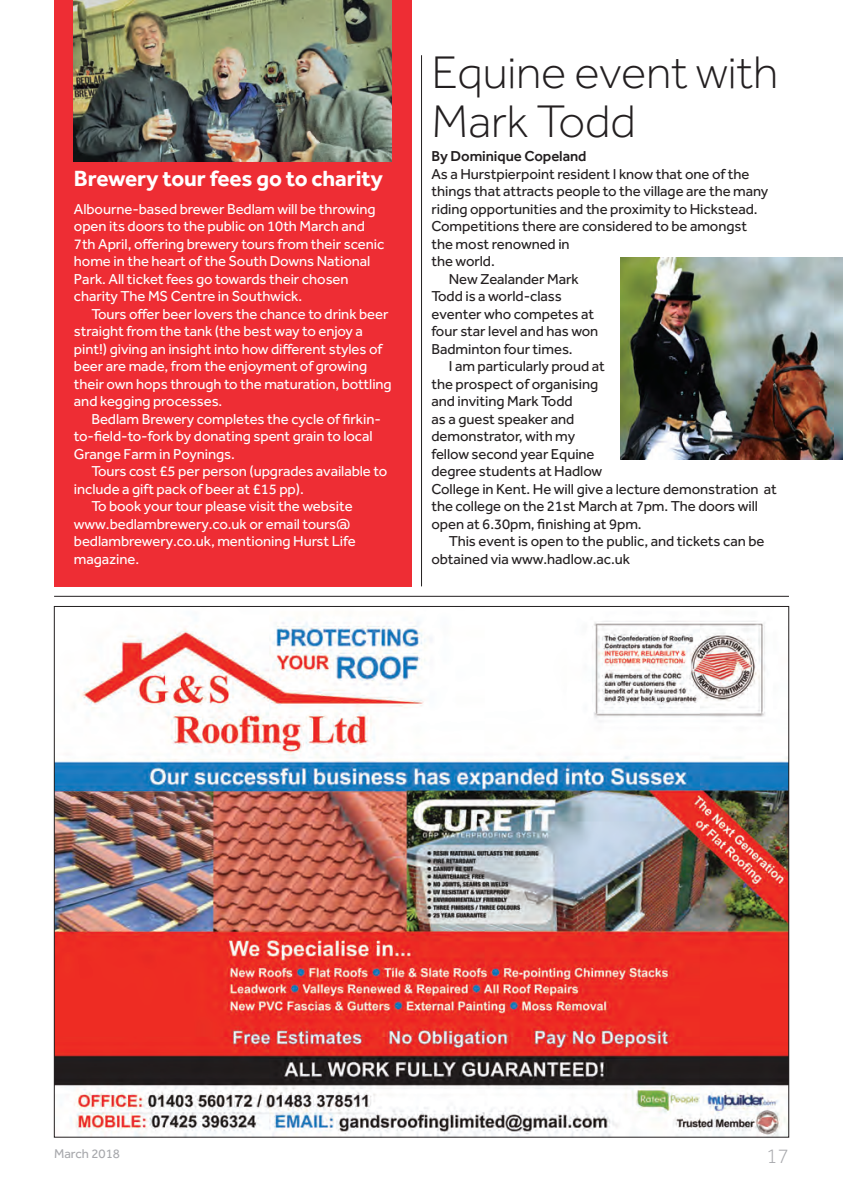
<style>
.page{position:relative;width:843px;height:1195px;background:#fff}
.page>*{position:absolute;margin:0;border:0;box-sizing:border-box;transform-origin:0 0}
.t1{font:300 47.25px/49px "Effra";letter-spacing:-.005em;color:#231f20}
.t2{font:700 22.75px "Effra";letter-spacing:-.005em;color:#fff}
.t3{font:300 21px "Effra";color:#a8a9ad}
.t4{font:14.88px/17.5px "Effra";letter-spacing:-.005em;color:#fff}
.t5{font:14.88px "Effra";letter-spacing:-.005em;color:#231f20}
.t6{font:500 14.88px "Effra";letter-spacing:-.005em;color:#231f20}
.t7{font:13.12px "Effra";color:#a8a9ad}
</style>
<div class="page">
<img style="left:56px;top:621px;width:730px;height:514px">
<hr style="left:54px;top:596px;width:734px;height:1px;background:#231f20">
<div style="left:54px;top:0;width:357px;height:586px;background:#ee2d34"></div>
<img style="left:74px;top:0;width:317px;height:161px">
<hr style="left:421px;top:55px;width:1px;height:531px;background:#231f20">
<img style="left:620px;top:257px;width:222px;height:202px">
<h2 class="t2" style="left:74px;top:165px;width:310px">Brewery tour fees go to charity</h2>
<p class="t4" style="left:74px;top:200px;width:312px">Albourne-based brewer Bedlam will be throwing open its doors to the public on 10th March and 7th April, offering brewery tours from their scenic home in the heart of the South Downs National Park. All ticket fees go towards their chosen charity The MS Centre in Southwick.</p>
<p class="t4" style="left:74px;top:305px;width:319px;text-indent:17px">Tours offer beer lovers the chance to drink beer straight from the tank (the best way to enjoy a pint!) giving an insight into how different styles of beer are made, from the enjoyment of growing their own hops through to the maturation, bottling and kegging processes.</p>
<p class="t4" style="left:74px;top:410px;width:308px;text-indent:17px">Bedlam Brewery completes the cycle of firkin&shy;to-field-to-fork by donating spent grain to local<br>Grange Farm in Poynings.</p>
<p class="t4" style="left:91px;top:462px;width:297px">Tours cost £5 per person (upgrades available to</p>
<p class="t4" style="left:74px;top:480px;width:231px">include a gift pack of beer at £15 pp).</p>
<p class="t4" style="left:91px;top:497px;width:263px">To book your tour please visit the website</p>
<p class="t4" style="left:74px;top:515px;width:278px">www.bedlambrewery.co.uk or email tours@</p>
<p class="t4" style="left:74px;top:532px;width:283px">bedlambrewery.co.uk, mentioning Hurst Life</p>
<p class="t4" style="left:74px;top:550px;width:67px">magazine.</p>
<h1 class="t1" style="left:431px;top:47px;width:348px">Equine event with<br>Mark Todd</h1>
<p class="t6" style="left:431px;top:147px;width:156px">By Dominique Copeland</p>
<p class="t5" style="left:431px;top:165px;width:319px">As a Hurstpierpoint resident I know that one of the</p>
<p class="t5" style="left:431px;top:183px;width:338px">things that attracts people to the village are the many</p>
<p class="t5" style="left:431px;top:200px;width:327px">riding opportunities and the proximity to Hickstead.</p>
<p class="t5" style="left:431px;top:218px;width:317px">Competitions there are considered to be amongst</p>
<p class="t5" style="left:431px;top:235px;width:140px">the most renowned in</p>
<p class="t5" style="left:431px;top:253px;width:65px">the world.</p>
<p class="t5" style="left:448px;top:270px;width:131px">New Zealander Mark</p>
<p class="t5" style="left:431px;top:288px;width:132px">Todd is a world-class</p>
<p class="t5" style="left:431px;top:305px;width:164px">eventer who competes at</p>
<p class="t5" style="left:431px;top:322px;width:168px">four star level and has won</p>
<p class="t5" style="left:431px;top:340px;width:143px">Badminton four times.</p>
<p class="t5" style="left:448px;top:357px;width:157px">I am particularly proud at</p>
<p class="t5" style="left:431px;top:375px;width:168px">the prospect of organising</p>
<p class="t5" style="left:431px;top:392px;width:143px">and inviting Mark Todd</p>
<p class="t5" style="left:431px;top:410px;width:144px">as a guest speaker and</p>
<p class="t5" style="left:431px;top:427px;width:145px">demonstrator, with my</p>
<p class="t5" style="left:431px;top:445px;width:164px">fellow second year Equine</p>
<p class="t5" style="left:431px;top:462px;width:172px">degree students at Hadlow</p>
<p class="t5" style="left:431px;top:480px;width:346px">College in Kent. He will give a lecture demonstration at</p>
<p class="t5" style="left:431px;top:497px;width:328px">the college on the 21st March at 7pm. The doors will</p>
<p class="t5" style="left:431px;top:515px;width:212px">open at 6.30pm, finishing at 9pm.</p>
<p class="t5" style="left:448px;top:532px;width:317px">This event is open to the public, and tickets can be</p>
<p class="t5" style="left:431px;top:550px;width:200px">obtained via www.hadlow.ac.uk</p>
<p class="t7" style="left:54px;top:1145px;width:67px">March 2018</p>
<h3 class="t3" style="left:765px;top:1143px;width:24px">17</h3>
</div>
